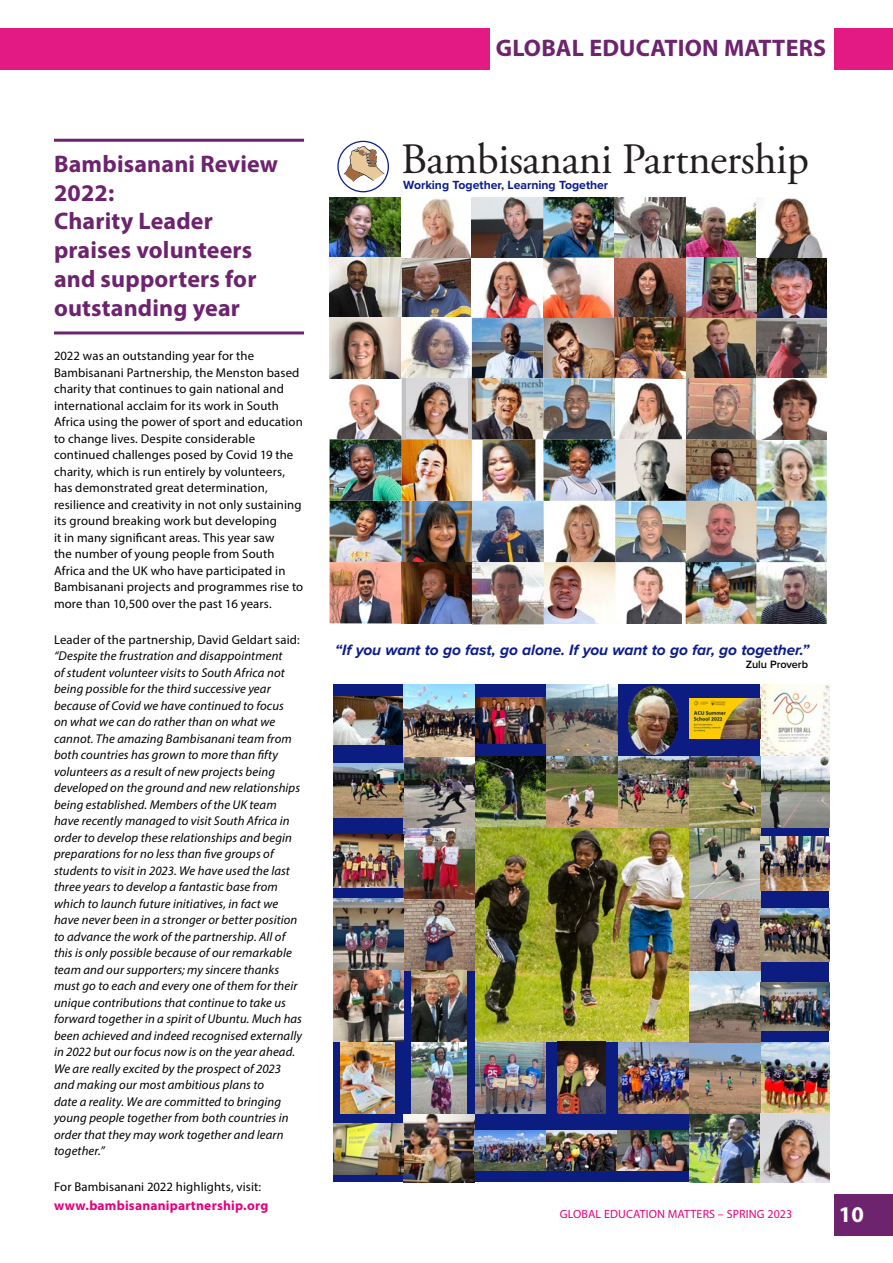
<style>
.page{position:relative;width:893px;height:1263px;background:#fff}
.page>*{position:absolute;margin:0;border:0;box-sizing:border-box;transform-origin:0 0}
.t1{font:43.2px "Adobe Garamond Pro";letter-spacing:-.01em;color:#231f20}
.t2{font:700 24px/28.8px "Myriad Pro";letter-spacing:.01em;color:#6d236e}
.t3{font:700 22.5px "Myriad Pro";color:#fff}
.t4{font:italic 700 15.45px "Proxima Nova";letter-spacing:-.005em;color:#0c1c8d}
.t5{font:700 13.5px "Myriad Pro";letter-spacing:.015em;color:#e6007d}
.t6{font:italic 12.75px/16.5px "Myriad Pro";letter-spacing:.01em;color:#000}
.t7{font:12.75px/16.5px "Myriad Pro";letter-spacing:.01em;color:#000}
.t8{font:700 12.3px "Proxima Nova";letter-spacing:-.005em;color:#0c1c8d}
.t9{font:12px "Myriad Pro";letter-spacing:.01em;color:#e6007d}
.t10{font:600 10.95px "Proxima Nova";letter-spacing:-.01em;color:#000}
</style>
<div class="page">
<div style="left:0;top:28px;width:489px;height:41px;background:#e41a84"></div>
<div style="left:835px;top:28px;width:58px;height:41px;background:#e41a84"></div>
<div style="left:835px;top:1194px;width:58px;height:41px;background:#6d236e"></div>
<hr style="left:54px;top:139px;width:250px;height:3px;background:#6d236e">
<hr style="left:54px;top:331px;width:250px;height:3px;background:#6d236e">
<div style="left:333px;top:685px;width:70px;height:71px;background:#0c1c80"></div>
<img style="left:475px;top:827px;width:214px;height:215px">
<img style="left:475px;top:756px;width:71px;height:71px">
<div style="left:689px;top:685px;width:71px;height:71px;background:#0d1c80"></div>
<div style="left:617px;top:685px;width:72px;height:71px;background:#0d1c80"></div>
<img style="left:760px;top:685px;width:69px;height:143px">
<div style="left:333px;top:828px;width:70px;height:71px;background:#0b1d80"></div>
<img style="left:403px;top:685px;width:72px;height:285px">
<div style="left:760px;top:828px;width:69px;height:71px;background:#0d1c80"></div>
<img style="left:689px;top:828px;width:71px;height:214px">
<div style="left:333px;top:1113px;width:70px;height:69px;background:#0b1d80"></div>
<div style="left:475px;top:1113px;width:71px;height:69px;background:#0b1d80"></div>
<img style="left:403px;top:1113px;width:72px;height:69px">
<div style="left:617px;top:1113px;width:72px;height:69px;background:#0b1d80"></div>
<div style="left:546px;top:1113px;width:71px;height:69px;background:#0b1d80"></div>
<img style="left:689px;top:1113px;width:71px;height:69px">
<img style="left:760px;top:1042px;width:69px;height:140px">
<img style="left:617px;top:1042px;width:143px;height:71px">
<img style="left:475px;top:1042px;width:71px;height:71px">
<div style="left:546px;top:1042px;width:71px;height:71px;background:#0b1d80"></div>
<div style="left:333px;top:1042px;width:70px;height:71px;background:#0b1d80"></div>
<div style="left:403px;top:1042px;width:72px;height:71px;background:#0b1d80"></div>
<div style="left:403px;top:970px;width:72px;height:72px;background:#0b1d80"></div>
<div style="left:760px;top:970px;width:69px;height:72px;background:#0d1c80"></div>
<div style="left:760px;top:899px;width:69px;height:71px;background:#0d1c80"></div>
<img style="left:617px;top:756px;width:143px;height:72px">
<img style="left:546px;top:685px;width:71px;height:143px">
<div style="left:333px;top:756px;width:70px;height:72px;background:#0b1d80"></div>
<img style="left:629px;top:687px;width:49px;height:67px">
<img style="left:689px;top:699px;width:71px;height:40px">
<img style="left:333px;top:763px;width:70px;height:54px">
<img style="left:333px;top:834px;width:70px;height:54px">
<img style="left:760px;top:836px;width:69px;height:54px">
<img style="left:558px;top:1042px;width:48px;height:71px">
<img style="left:341px;top:1042px;width:53px;height:71px">
<img style="left:760px;top:982px;width:69px;height:48px">
<img style="left:760px;top:908px;width:69px;height:53px">
<img style="left:333px;top:899px;width:70px;height:143px">
<img style="left:333px;top:697px;width:70px;height:47px">
<img style="left:411px;top:970px;width:55px;height:72px">
<img style="left:411px;top:1042px;width:55px;height:71px">
<img style="left:333px;top:1124px;width:70px;height:50px">
<img style="left:475px;top:1130px;width:214px;height:40px">
<div style="left:475px;top:685px;width:71px;height:71px;background:#0c1c80"></div>
<img style="left:475px;top:697px;width:71px;height:46px">
<img style="left:543px;top:439px;width:284px;height:62px">
<img style="left:330px;top:501px;width:142px;height:122px">
<img style="left:686px;top:501px;width:141px;height:123px">
<img style="left:330px;top:257px;width:426px;height:60px">
<img style="left:330px;top:197px;width:426px;height:60px">
<img style="left:330px;top:317px;width:497px;height:62px">
<img style="left:756px;top:198px;width:71px;height:120px">
<img style="left:472px;top:562px;width:209px;height:62px">
<img style="left:472px;top:501px;width:214px;height:61px">
<img style="left:473px;top:378px;width:209px;height:61px">
<svg style="left:401px;top:378px;width:72px;height:61px"></svg>
<img style="left:407px;top:378px;width:60px;height:61px">
<img style="left:686px;top:378px;width:70px;height:61px">
<img style="left:401px;top:439px;width:71px;height:62px">
<div style="left:756px;top:378px;width:71px;height:61px;background:#fff"></div>
<img style="left:763px;top:378px;width:64px;height:61px">
<img style="left:330px;top:384px;width:71px;height:117px">
<img style="left:483px;top:439px;width:52px;height:62px">
<svg style="left:337px;top:141px;width:52px;height:51px"></svg>
<h2 class="t2" style="left:496px;top:33px;width:332px">GLOBAL EDUCATION MATTERS</h2>
<h2 class="t2" style="left:54px;top:149px;width:226px">Bambisanani Review<br>2022:<br>Charity Leader praises volunteers and supporters for outstanding year</h2>
<p class="t7" style="left:54px;top:347px;width:251px">2022 was an outstanding year for the Bambisanani Partnership, the Menston based charity that continues to gain national and international acclaim for its work in South Africa using the power of sport and education to change lives. Despite considerable continued challenges posed by Covid 19 the charity, which is run entirely by volunteers, has demonstrated great determination, resilience and creativity in not only sustaining its ground breaking work but developing<br>it in many significant areas. This year saw<br>the number of young people from South Africa and the UK who have participated in Bambisanani projects and programmes rise to more than 10,500 over the past 16 years.</p>
<p class="t7" style="left:54px;top:631px;width:247px">Leader of the partnership, David Geldart said:</p>
<p class="t6" style="left:54px;top:647px;width:250px">“Despite the frustration and disappointment<br>of student volunteer visits to South Africa not being possible for the third successive year because of Covid we have continued to focus<br>on what we can do rather than on what we cannot. The amazing Bambisanani team from both countries has grown to more than fifty volunteers as a result of new projects being developed on the ground and new relationships being established. Members of the UK team have recently managed to visit South Africa in order to develop these relationships and begin preparations for no less than five groups of students to visit in 2023. We have used the last three years to develop a fantastic base from which to launch future initiatives, in fact we have never been in a stronger or better position to advance the work of the partnership. All of this is only possible because of our remarkable team and our supporters; my sincere thanks must go to each and every one of them for their unique contributions that continue to take us forward together in a spirit of Ubuntu. Much has been achieved and indeed recognised externally in 2022 but our focus now is on the year ahead.<br>We are really excited by the prospect of 2023 and making our most ambitious plans to<br>date a reality. We are committed to bringing young people together from both countries in order that they may work together and learn together.”</p>
<p class="t7" style="left:54px;top:1178px;width:209px">For Bambisanani 2022 highlights, visit:</p>
<p class="t5" style="left:54px;top:1197px;width:216px">www.bambisananipartnership.org</p>
<h1 class="t1" style="left:401px;top:134px;width:409px">Bambisanani Partnership</h1>
<p class="t8" style="left:403px;top:178px;width:207px">Working Together, Learning Together</p>
<p class="t4" style="left:335px;top:641px;width:476px">“If you want to go fast, go alone. If you want to go far, go together.”</p>
<p class="t10" style="left:746px;top:658px;width:64px">Zulu Proverb</p>
<p class="t9" style="left:560px;top:1206px;width:234px">GLOBAL EDUCATION MATTERS – SPRING 2023</p>
<h3 class="t3" style="left:839px;top:1200px;width:26px">10</h3>
</div>
